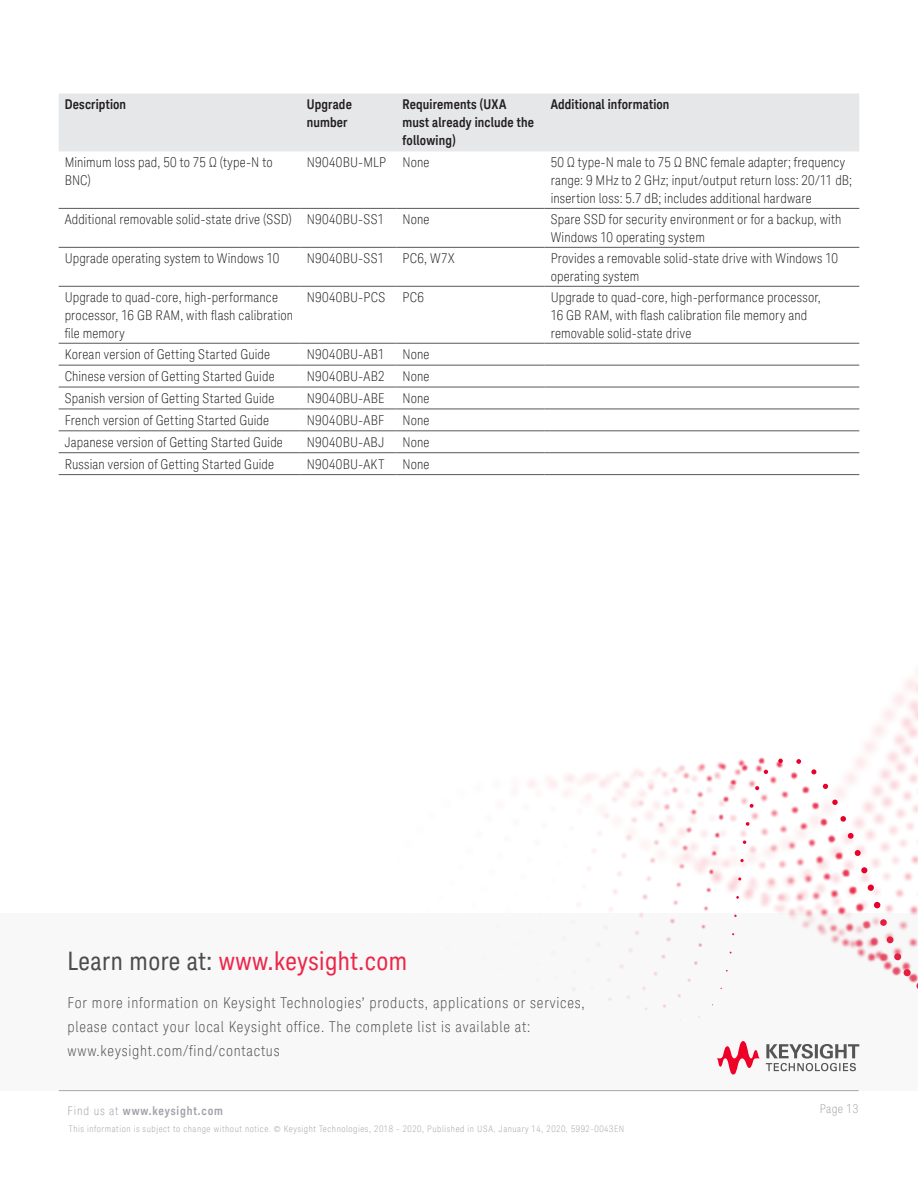
<style>
.page{position:relative;width:918px;height:1188px;background:#fff}
.page>*{position:absolute;margin:0;border:0;box-sizing:border-box;transform-origin:0 0}
.t1{font:25.5px "Keysight Sans Condensed";letter-spacing:.02em;color:#ec2649}
.t2{font:300 condensed 15px/24px "Keysight Sans";letter-spacing:.05em;color:#4b4c4d}
.K_Table_Text{font:300 condensed 13.5px/18px "Keysight Sans";letter-spacing:.015em;color:#231f20}
.K_Table_Heading_1{font:700 13.5px/18px "Keysight Sans Condensed";letter-spacing:.01em;color:#231f20}
.t3{font:700 12px "Keysight Sans Condensed";letter-spacing:.07em;color:#a4a1a9}
.t4{font:300 condensed 12px "Keysight Sans";letter-spacing:.03em;color:#a4a1a9}
.t5{font:300 condensed 9px "Keysight Sans";letter-spacing:.06em;color:#a4a1a9}
.s1{color:#4b4c4d}
.s2{font-family:"Keysight Sans";font-weight:300;font-stretch:condensed}
</style>
<div class="page">
<img style="left:212px;top:452px;width:706px;height:462px">
<svg style="left:738px;top:877px;width:3px;height:4px"></svg>
<svg style="left:740px;top:859px;width:4px;height:3px"></svg>
<svg style="left:743px;top:840px;width:3px;height:4px"></svg>
<svg style="left:746px;top:822px;width:4px;height:4px"></svg>
<svg style="left:750px;top:804px;width:4px;height:4px"></svg>
<svg style="left:755px;top:786px;width:4px;height:4px"></svg>
<svg style="left:764px;top:770px;width:4px;height:4px"></svg>
<svg style="left:778px;top:758px;width:5px;height:5px"></svg>
<svg style="left:796px;top:759px;width:5px;height:5px"></svg>
<svg style="left:811px;top:769px;width:6px;height:6px"></svg>
<svg style="left:823px;top:784px;width:5px;height:5px"></svg>
<svg style="left:832px;top:799px;width:6px;height:6px"></svg>
<svg style="left:840px;top:816px;width:6px;height:6px"></svg>
<svg style="left:848px;top:833px;width:6px;height:6px"></svg>
<svg style="left:855px;top:850px;width:6px;height:6px"></svg>
<svg style="left:861px;top:867px;width:7px;height:7px"></svg>
<div style="left:867px;top:884px;width:7px;height:7px;background:#e90029;border-radius:50%"></div>
<svg style="left:874px;top:902px;width:7px;height:7px"></svg>
<div style="left:0;top:914px;width:918px;height:177px;background:#f8f8f8"></div>
<svg style="left:766px;top:1044px;width:93px;height:27px"></svg>
<svg style="left:716px;top:1041px;width:44px;height:34px"></svg>
<div style="left:59px;top:94px;width:800px;height:57px;background:#e6e7e9"></div>
<hr style="left:59px;top:247px;width:242px;height:1px;background:#57585a">
<hr style="left:301px;top:247px;width:95px;height:1px;background:#57585a">
<hr style="left:396px;top:247px;width:149px;height:1px;background:#57585a">
<hr style="left:545px;top:247px;width:314px;height:1px;background:#57585a">
<hr style="left:59px;top:286px;width:242px;height:1px;background:#57585a">
<hr style="left:301px;top:286px;width:95px;height:1px;background:#57585a">
<hr style="left:396px;top:286px;width:149px;height:1px;background:#57585a">
<hr style="left:545px;top:286px;width:314px;height:1px;background:#57585a">
<hr style="left:59px;top:343px;width:242px;height:1px;background:#57585a">
<hr style="left:301px;top:343px;width:95px;height:1px;background:#57585a">
<hr style="left:396px;top:343px;width:149px;height:1px;background:#57585a">
<hr style="left:545px;top:343px;width:314px;height:1px;background:#57585a">
<hr style="left:59px;top:365px;width:242px;height:1px;background:#57585a">
<hr style="left:301px;top:365px;width:95px;height:1px;background:#57585a">
<hr style="left:396px;top:365px;width:149px;height:1px;background:#57585a">
<hr style="left:545px;top:365px;width:314px;height:1px;background:#57585a">
<hr style="left:59px;top:387px;width:242px;height:1px;background:#57585a">
<hr style="left:301px;top:387px;width:95px;height:1px;background:#57585a">
<hr style="left:396px;top:387px;width:149px;height:1px;background:#57585a">
<hr style="left:545px;top:387px;width:314px;height:1px;background:#57585a">
<hr style="left:59px;top:409px;width:242px;height:1px;background:#57585a">
<hr style="left:301px;top:409px;width:95px;height:1px;background:#57585a">
<hr style="left:396px;top:409px;width:149px;height:1px;background:#57585a">
<hr style="left:545px;top:409px;width:314px;height:1px;background:#57585a">
<hr style="left:59px;top:430px;width:242px;height:1px;background:#57585a">
<hr style="left:301px;top:430px;width:95px;height:1px;background:#57585a">
<hr style="left:396px;top:430px;width:149px;height:1px;background:#57585a">
<hr style="left:545px;top:430px;width:314px;height:1px;background:#57585a">
<hr style="left:59px;top:452px;width:242px;height:1px;background:#57585a">
<hr style="left:301px;top:452px;width:95px;height:1px;background:#57585a">
<hr style="left:396px;top:452px;width:149px;height:1px;background:#57585a">
<hr style="left:545px;top:452px;width:314px;height:1px;background:#57585a">
<hr style="left:59px;top:474px;width:242px;height:1px;background:#57585a">
<hr style="left:301px;top:474px;width:95px;height:1px;background:#57585a">
<hr style="left:396px;top:474px;width:149px;height:1px;background:#57585a">
<hr style="left:545px;top:474px;width:314px;height:1px;background:#57585a">
<hr style="left:59px;top:208px;width:242px;height:1px;background:#57585a">
<hr style="left:301px;top:208px;width:95px;height:1px;background:#57585a">
<hr style="left:396px;top:208px;width:149px;height:1px;background:#57585a">
<hr style="left:545px;top:208px;width:314px;height:1px;background:#57585a">
<p class="K_Table_Heading_1" style="left:65px;top:96px;width:63px">Description</p>
<p class="K_Table_Heading_1" style="left:307px;top:96px;width:47px">Upgrade number</p>
<p class="K_Table_Heading_1" style="left:402px;top:96px;width:133px">Requirements (UXA must already include the following)</p>
<p class="K_Table_Heading_1" style="left:551px;top:96px;width:120px">Additional information</p>
<p class="K_Table_Text" style="left:65px;top:153px;width:209px">Minimum loss pad, 50 to 75 Ω (type-N to<br>BNC)</p>
<p class="K_Table_Text" style="left:307px;top:153px;width:81px">N9040BU-MLP</p>
<p class="K_Table_Text" style="left:402px;top:153px;width:29px">None</p>
<p class="K_Table_Text" style="left:551px;top:153px;width:303px">50 Ω type-N male to 75 Ω BNC female adapter; frequency range: 9 MHz to 2 GHz; input/output return loss: 20/11 dB; insertion loss: 5.7 dB; includes additional hardware</p>
<p class="K_Table_Text" style="left:65px;top:210px;width:229px">Additional removable solid-state drive (SSD)</p>
<p class="K_Table_Text" style="left:307px;top:210px;width:79px">N9040BU-SS1</p>
<p class="K_Table_Text" style="left:402px;top:210px;width:29px">None</p>
<p class="K_Table_Text" style="left:551px;top:210px;width:292px">Spare SSD for security environment or for a backup, with<br>Windows 10 operating system</p>
<p class="K_Table_Text" style="left:65px;top:249px;width:216px">Upgrade operating system to Windows 10</p>
<p class="K_Table_Text" style="left:307px;top:249px;width:79px">N9040BU-SS1</p>
<p class="K_Table_Text" style="left:402px;top:249px;width:54px">PC6, W7X</p>
<p class="K_Table_Text" style="left:551px;top:249px;width:289px">Provides a removable solid-state drive with Windows 10 operating system</p>
<p class="K_Table_Text" style="left:65px;top:288px;width:230px">Upgrade to quad-core, high-performance processor, 16 GB RAM, with flash calibration file memory</p>
<p class="K_Table_Text" style="left:307px;top:288px;width:80px">N9040BU-PCS</p>
<p class="K_Table_Text" style="left:402px;top:288px;width:23px">PC6</p>
<p class="K_Table_Text" style="left:551px;top:288px;width:272px">Upgrade to quad-core, high-performance processor,</p>
<p class="K_Table_Text" style="left:551px;top:306px;width:258px">16 GB RAM, with flash calibration file memory and removable solid-state drive</p>
<p class="K_Table_Text" style="left:65px;top:345px;width:207px">Korean version of Getting Started Guide</p>
<p class="K_Table_Text" style="left:307px;top:345px;width:79px">N9040BU-AB1</p>
<p class="K_Table_Text" style="left:402px;top:345px;width:29px">None</p>
<p class="K_Table_Text" style="left:65px;top:367px;width:212px">Chinese version of Getting Started Guide</p>
<p class="K_Table_Text" style="left:307px;top:367px;width:79px">N9040BU-AB2</p>
<p class="K_Table_Text" style="left:402px;top:367px;width:29px">None</p>
<p class="K_Table_Text" style="left:65px;top:389px;width:211px">Spanish version of Getting Started Guide</p>
<p class="K_Table_Text" style="left:307px;top:389px;width:79px">N9040BU-ABE</p>
<p class="K_Table_Text" style="left:402px;top:389px;width:29px">None</p>
<p class="K_Table_Text" style="left:65px;top:411px;width:206px">French version of Getting Started Guide</p>
<p class="K_Table_Text" style="left:307px;top:411px;width:79px">N9040BU-ABF</p>
<p class="K_Table_Text" style="left:402px;top:411px;width:29px">None</p>
<p class="K_Table_Text" style="left:65px;top:433px;width:220px">Japanese version of Getting Started Guide</p>
<p class="K_Table_Text" style="left:307px;top:433px;width:79px">N9040BU-ABJ</p>
<p class="K_Table_Text" style="left:402px;top:433px;width:29px">None</p>
<p class="K_Table_Text" style="left:65px;top:455px;width:211px">Russian version of Getting Started Guide</p>
<p class="K_Table_Text" style="left:307px;top:455px;width:79px">N9040BU-AKT</p>
<p class="K_Table_Text" style="left:402px;top:455px;width:29px">None</p>
<h1 class="t1" style="left:68px;top:946px;width:341px"><span class="s1">Learn more at:</span> www.keysight.com</h1>
<p class="t2" style="left:68px;top:991px;width:519px">For more information on Keysight Technologies’ products, applications or services, please contact your local Keysight office. The complete list is available at: www.keysight.com/find/contactus</p>
<p class="t3" style="left:68px;top:1104px;width:157px"><span class="s2">Find us at</span> www.keysight.com</p>
<p class="t4" style="left:820px;top:1102px;width:40px">Page 13</p>
<p class="t5" style="left:69px;top:1123px;width:557px">This information is subject to change without notice. © Keysight Technologies, 2018 - 2020, Published in USA, January 14, 2020, 5992-0043EN</p>
</div>
